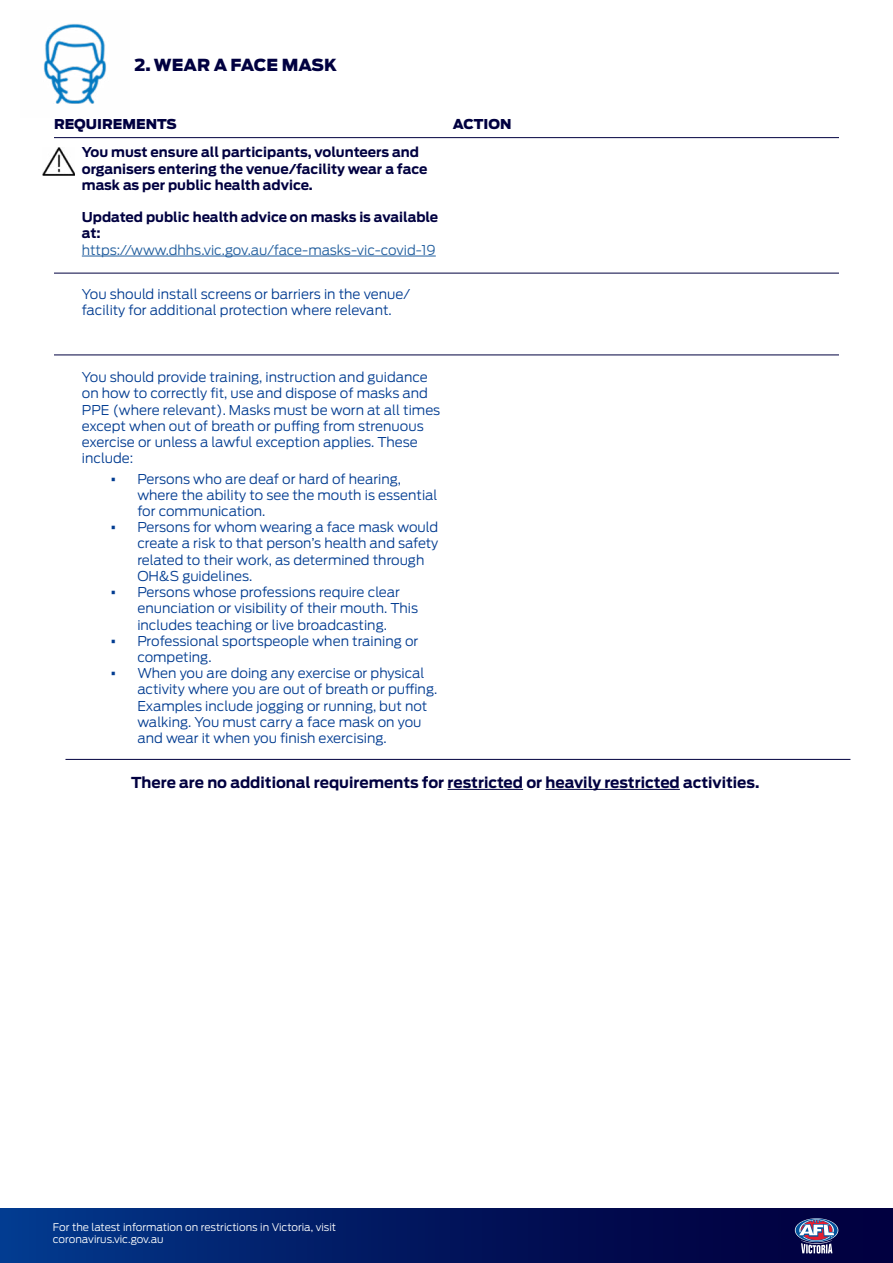
<style>
.page{position:relative;width:893px;height:1263px;background:#fff}
.page>*{position:absolute;margin:0;border:0;box-sizing:border-box;transform-origin:0 0}
.t1{font:900 16.5px "Antenna";color:#010040}
.t2{font:700 15px "Antenna";color:#010040}
.t3{font:300 13.5px/16.2px "Antenna";color:#023c91}
.t4{font:700 13.5px/16.2px "Antenna";color:#010040}
.t5{font:300 13.5px "Antenna";color:#215e9e}
.t6{font:900 13.5px "Antenna";color:#010040}
.t7{font:300 10.5px/12.6px "Antenna";color:#fff}
.s1{font-weight:700;font-size:15px}
</style>
<div class="page">
<div style="left:0;top:1209px;width:893px;height:54px;background:linear-gradient(to right,#023689,#020037)"></div>
<svg style="left:795px;top:1218px;width:43px;height:24px"></svg>
<svg style="left:796px;top:1218px;width:42px;height:24px"></svg>
<svg style="left:799px;top:1219px;width:35px;height:34px"></svg>
<hr style="left:82px;top:256px;width:354px;height:1px;background:#215e9e">
<hr style="left:54px;top:137px;width:785px;height:1px;background:#010040">
<img style="left:43px;top:147px;width:32px;height:28px">
<hr style="left:54px;top:355px;width:785px;height:1px;background:#010040">
<hr style="left:54px;top:273px;width:785px;height:1px;background:#010040">
<hr style="left:65px;top:759px;width:785px;height:1px;background:#010040">
<img style="left:43px;top:24px;width:63px;height:80px">
<hr style="left:448px;top:789px;width:75px;height:1px;background:#010040">
<hr style="left:546px;top:789px;width:134px;height:1px;background:#010040">
<p class="t1" style="left:134px;top:53px;width:204px">2. WEAR A FACE MASK</p>
<p class="t6" style="left:54px;top:114px;width:124px">REQUIREMENTS</p>
<p class="t6" style="left:453px;top:114px;width:60px">ACTION</p>
<p class="t4" style="left:82px;top:144px;width:347px">You must ensure all participants, volunteers and organisers entering the venue/facility wear a face mask as per public health advice.</p>
<p class="t4" style="left:82px;top:209px;width:358px">Updated public health advice on masks is available at:</p>
<p class="t5" style="left:82px;top:241px;width:355px">https://www.dhhs.vic.gov.au/face-masks-vic-covid-19</p>
<p class="t3" style="left:82px;top:285px;width:330px">You should install screens or barriers in the venue/ facility for additional protection where relevant.</p>
<p class="t3" style="left:82px;top:369px;width:360px">You should provide training, instruction and guidance on how to correctly fit, use and dispose of masks and PPE (where relevant). Masks must be worn at all times except when out of breath or puffing from strenuous exercise or unless a lawful exception applies. These include:</p>
<p class="t3" style="left:137px;top:470px;width:302px;text-indent:-27px"><span class="s1">•</span> Persons who are deaf or hard of hearing, where the ability to see the mouth is essential for communication.</p>
<p class="t3" style="left:137px;top:519px;width:303px;text-indent:-27px"><span class="s1">•</span> Persons for whom wearing a face mask would create a risk to that person’s health and safety related to their work, as determined through OH&amp;S guidelines.</p>
<p class="t3" style="left:137px;top:584px;width:282px;text-indent:-27px"><span class="s1">•</span> Persons whose professions require clear enunciation or visibility of their mouth. This includes teaching or live broadcasting.</p>
<p class="t3" style="left:137px;top:632px;width:282px;text-indent:-27px"><span class="s1">•</span> Professional sportspeople when training or competing.</p>
<p class="t3" style="left:137px;top:665px;width:301px;text-indent:-27px"><span class="s1">•</span> When you are doing any exercise or physical activity where you are out of breath or puffing.<br>Examples include jogging or running, but not walking. You must carry a face mask on you and wear it when you finish exercising.</p>
<p class="t2" style="left:131px;top:772px;width:630px">There are no additional requirements for restricted or heavily restricted activities.</p>
<p class="t7" style="left:53px;top:1220px;width:285px">For the latest information on restrictions in Victoria, visit coronavirus.vic.gov.au</p>
</div>
